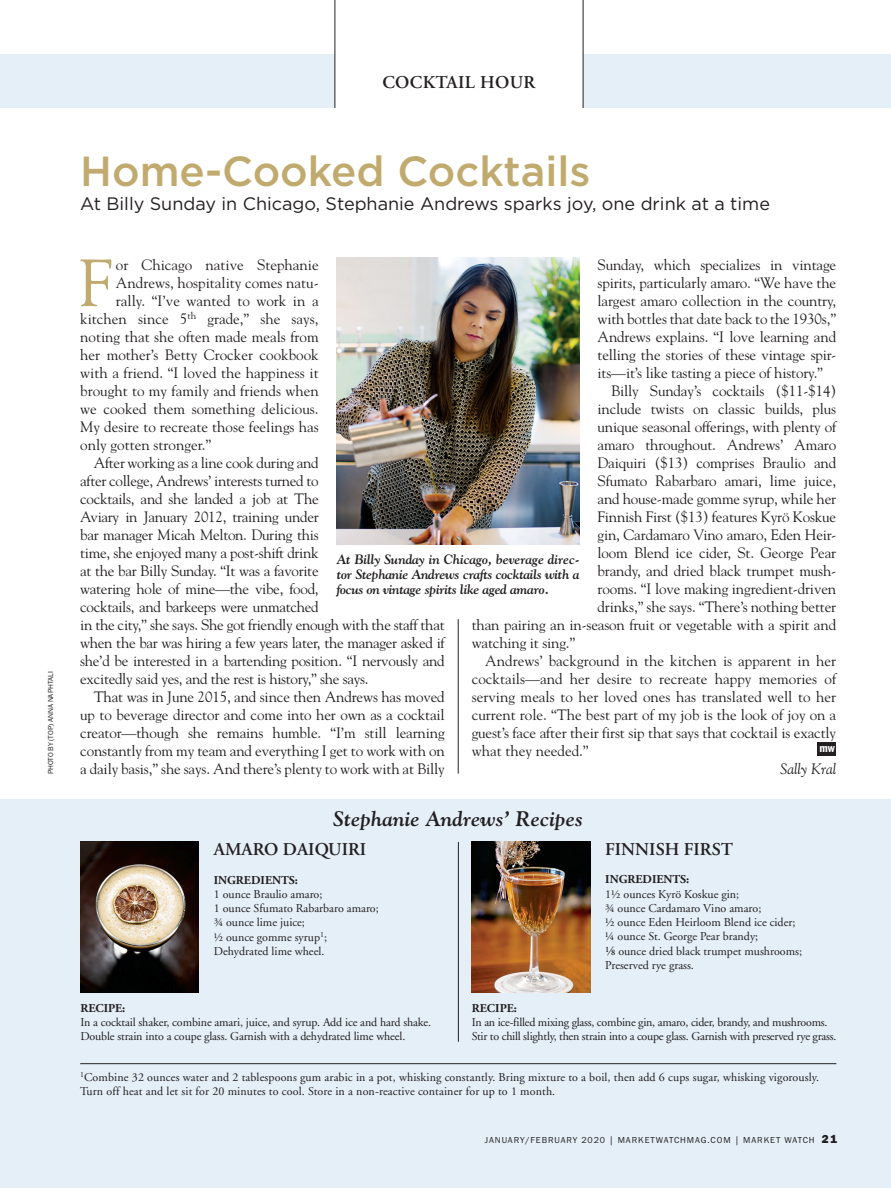
<style>
.page{position:relative;width:891px;height:1188px;background:#fff}
.page>*{position:absolute;margin:0;border:0;box-sizing:border-box;transform-origin:0 0}
.body_drop3{font:66.15px "Goudy";color:#c0aa6e}
.BOBheadline{font:500 42px "Gotham";color:#c0aa6e}
.drinkhead{font:italic 700 21px "Goudy";color:#231f20}
.BOBsubhead{font:18px "Gotham";color:#231f20}
.drinkname{font:600 18px "Adobe Garamond";color:#231f20}
.BOBpagehead{font:600 18px "Adobe Garamond";letter-spacing:.02em;color:#231f20}
.body{font:15px/18px "Goudy";letter-spacing:-.01em;color:#231f20;text-align:justify}
.body_drop3-2{font:15px "Goudy";color:#231f20}
.attribution{font:italic 15px "Goudy";color:#231f20}
.t1{font:italic 700 13.5px/15px "Goudy";letter-spacing:-.025em;color:#231f20;text-align:justify}
.drinkrecipe{font:12px/14.2px "Adobe Garamond";color:#231f20}
.drinkrecipe-2{font:12px/14.2px "Adobe Garamond";letter-spacing:-.02em;color:#231f20}
.drinkrecipeBold{font:700 12px "Adobe Garamond";color:#231f20}
.t2{font:600 condensed 12px "Franklin Gothic EF";color:#fff}
.folio{font:9px "Franklin Gothic EF";letter-spacing:.1em;color:#231f20}
.photocredit{font:7.5px "Franklin Gothic EF";color:#231f20}
.s1{font-size:13.5px}
.s2{font-weight:600;font-size:8.25px}
.s3{font-weight:800;font-size:12px}
</style>
<div class="page">
<div style="left:0;top:800px;width:891px;height:388px;background:#e4eff8"></div>
<div style="left:818px;top:743px;width:18px;height:13px;background:#231f20"></div>
<hr style="left:458px;top:619px;width:1px;height:155px;background:#231f20">
<img style="left:80px;top:842px;width:119px;height:150px">
<hr style="left:458px;top:842px;width:1px;height:200px;background:#231f20">
<img style="left:472px;top:842px;width:118px;height:150px">
<img style="left:337px;top:258px;width:243px;height:286px">
<hr style="left:80px;top:1063px;width:756px;height:1px;background:#231f20">
<div style="left:0;top:54px;width:891px;height:54px;background:#e4eff8"></div>
<div style="left:335px;top:54px;width:248px;height:54px;background:#fff"></div>
<hr style="left:335px;top:0;width:1px;height:108px;background:#231f20">
<hr style="left:583px;top:0;width:1px;height:108px;background:#231f20">
<p class="BOBpagehead" style="left:382px;top:72px;width:154px">COCKTAIL HOUR</p>
<p class="photocredit" style="left:47px;top:774px;width:104px;rotate:-90deg">PHOTO BY (TOP) ANNA NAPHTALI</p>
<p class="BOBheadline" style="left:80px;top:148px;width:512px">Home-Cooked Cocktails</p>
<p class="BOBsubhead" style="left:80px;top:194px;width:691px">At Billy Sunday in Chicago, Stephanie Andrews sparks joy, one drink at a time</p>
<p class="body_drop3" style="left:79px;top:242px;width:35px">F</p>
<p class="body_drop3-2" style="left:116px;top:255px;width:204px">or Chicago native Stephanie</p>
<p class="body" style="left:598px;top:255px;width:240px">Sunday, which specializes in vintage spirits, particularly amaro. “We have the largest amaro collection in the country, with bottles that date back to the 1930s,” Andrews explains. “I love learning and telling the stories of these vintage spir&shy;its—it’s like tasting a piece of history.”</p>
<p class="body" style="left:611px;top:381px;width:227px">Billy Sunday’s cocktails ($11-$14)</p>
<p class="body" style="left:598px;top:399px;width:240px">include twists on classic builds, plus</p>
<p class="body" style="left:598px;top:417px;width:240px">unique seasonal offerings, with plenty of</p>
<p class="body" style="left:598px;top:435px;width:240px">amaro throughout. Andrews’ Amaro</p>
<p class="body" style="left:598px;top:453px;width:240px">Daiquiri ($13) comprises Braulio and</p>
<p class="body" style="left:598px;top:471px;width:240px">Sfumato Rabarbaro amari, lime juice,</p>
<p class="body" style="left:598px;top:489px;width:240px">and house-made gomme syrup, while her</p>
<p class="body" style="left:598px;top:507px;width:240px">Finnish First ($13) features Kyrö Koskue</p>
<p class="body" style="left:598px;top:525px;width:240px">gin, Cardamaro Vino amaro, Eden Heir-</p>
<p class="body" style="left:598px;top:543px;width:240px">loom Blend ice cider, St. George Pear</p>
<p class="body" style="left:598px;top:561px;width:240px">brandy, and dried black trumpet mush-</p>
<p class="body" style="left:598px;top:579px;width:240px">rooms. “I love making ingredient-driven</p>
<p class="body" style="left:598px;top:597px;width:240px">drinks,” she says. “There’s nothing better</p>
<p class="body" style="left:472px;top:615px;width:366px">than pairing an in-season fruit or vegetable with a spirit and</p>
<p class="body" style="left:472px;top:633px;width:105px">watching it sing.”</p>
<p class="body" style="left:472px;top:651px;width:366px;text-indent:14px">Andrews’ background in the kitchen is apparent in her cocktails—and her desire to recreate happy memories of serving meals to her loved ones has translated well to her current role. “The best part of my job is the look of joy on a guest’s face after their first sip that says that cocktail is exactly what they needed.”</p>
<p class="body_drop3-2" style="left:116px;top:273px;width:204px">Andrews, hospitality comes natu-</p>
<p class="body_drop3-2" style="left:116px;top:291px;width:204px">rally. “I’ve wanted to work in a</p>
<p class="body_drop3-2" style="left:80px;top:309px;width:240px">kitchen since 5<sup>th</sup> grade,” she says,</p>
<p class="body_drop3-2" style="left:80px;top:327px;width:240px">noting that she often made meals from</p>
<p class="body_drop3-2" style="left:80px;top:345px;width:240px">her mother’s Betty Crocker cookbook</p>
<p class="body_drop3-2" style="left:80px;top:363px;width:240px">with a friend. “I loved the happiness it</p>
<p class="body_drop3-2" style="left:80px;top:381px;width:240px">brought to my family and friends when</p>
<p class="body_drop3-2" style="left:80px;top:399px;width:240px">we cooked them something delicious.</p>
<p class="body_drop3-2" style="left:80px;top:417px;width:240px">My desire to recreate those feelings has</p>
<p class="body_drop3-2" style="left:80px;top:435px;width:133px">only gotten stronger.”</p>
<p class="body" style="left:80px;top:453px;width:366px;text-align:left;text-indent:14px">After working as a line cook during and<br>after college, Andrews’ interests turned to<br>cocktails, and she landed a job at The<br>Aviary in January 2012, training under<br>bar manager Micah Melton. During this<br>time, she enjoyed many a post-shift drink<br>at the bar Billy Sunday. “It was a favorite<br>watering hole of mine—the vibe, food,<br>cocktails, and barkeeps were unmatched<br>in the city,” she says. She got friendly enough with the staff that when the bar was hiring a few years later, the manager asked if she’d be interested in a bartending position. “I nervously and excitedly said yes, and the rest is history,” she says.</p>
<p class="body" style="left:80px;top:687px;width:366px;text-indent:14px">That was in June 2015, and since then Andrews has moved up to beverage director and come into her own as a cocktail creator—though she remains humble. “I’m still learning constantly from my team and everything I get to work with on a daily basis,” she says. And there’s plenty to work with at Billy</p>
<p class="t1" style="left:337px;top:551px;width:244px">At Billy Sunday in Chicago, beverage direc&shy;tor Stephanie Andrews crafts cocktails with a focus on vintage spirits like aged amaro.</p>
<p class="t2" style="left:819px;top:742px;width:17px">mw</p>
<p class="attribution" style="left:780px;top:760px;width:58px">Sally Kral</p>
<p class="drinkhead" style="left:334px;top:806px;width:251px">Stephanie Andrews’ Recipes</p>
<p class="drinkname" style="left:214px;top:839px;width:154px">AMARO DAIQUIRI</p>
<p class="drinkrecipeBold" style="left:214px;top:873px;width:86px">INGREDIENTS:</p>
<p class="drinkrecipe" style="left:214px;top:887px;width:110px">1 ounce Braulio amaro;</p>
<p class="drinkrecipe" style="left:214px;top:901px;width:167px">1 ounce Sfumato Rabarbaro amaro;</p>
<p class="drinkrecipe" style="left:214px;top:916px;width:93px">¾ ounce lime juice;</p>
<p class="drinkrecipe" style="left:214px;top:930px;width:115px">½ ounce gomme syrup<sup>1</sup>;</p>
<p class="drinkrecipe" style="left:214px;top:944px;width:112px">Dehydrated lime wheel.</p>
<p class="drinkname" style="left:605px;top:839px;width:129px">FINNISH FIRST</p>
<p class="drinkrecipeBold" style="left:605px;top:873px;width:86px">INGREDIENTS:</p>
<p class="drinkrecipe" style="left:605px;top:887px;width:135px">1½ ounces Kyrö Koskue gin;</p>
<p class="drinkrecipe" style="left:605px;top:901px;width:158px">¾ ounce Cardamaro Vino amaro;</p>
<p class="drinkrecipe" style="left:605px;top:916px;width:192px">½ ounce Eden Heirloom Blend ice cider;</p>
<p class="drinkrecipe" style="left:605px;top:930px;width:155px">¼ ounce St. George Pear brandy;</p>
<p class="drinkrecipe" style="left:605px;top:944px;width:198px"><sup>1</sup><span class="s1">⁄</span><span class="s2">8</span> ounce dried black trumpet mushrooms;</p>
<p class="drinkrecipe" style="left:605px;top:958px;width:90px">Preserved rye grass.</p>
<p class="drinkrecipeBold" style="left:472px;top:1001px;width:47px">RECIPE:</p>
<p class="drinkrecipe-2" style="left:472px;top:1015px;width:366px">In an ice-filled mixing glass, combine gin, amaro, cider, brandy, and mushrooms.<br>Stir to chill slightly, then strain into a coupe glass. Garnish with preserved rye grass.</p>
<p class="drinkrecipe" style="left:80px;top:1070px;width:741px"><sup>1</sup>Combine 32 ounces water and 2 tablespoons gum arabic in a pot, whisking constantly. Bring mixture to a boil, then add 6 cups sugar, whisking vigorously.<br>Turn off heat and let sit for 20 minutes to cool. Store in a non-reactive container for up to 1 month.</p>
<p class="drinkrecipeBold" style="left:80px;top:1001px;width:47px">RECIPE:</p>
<p class="drinkrecipe" style="left:80px;top:1015px;width:352px">In a cocktail shaker, combine amari, juice, and syrup. Add ice and hard shake.<br>Double strain into a coupe glass. Garnish with a dehydrated lime wheel.</p>
<p class="folio" style="left:485px;top:1135px;width:354px">JANUARY/FEBRUARY 2020 | MARKETWATCHMAG.COM | MARKET WATCH <span class="s3">21</span></p>
</div>
